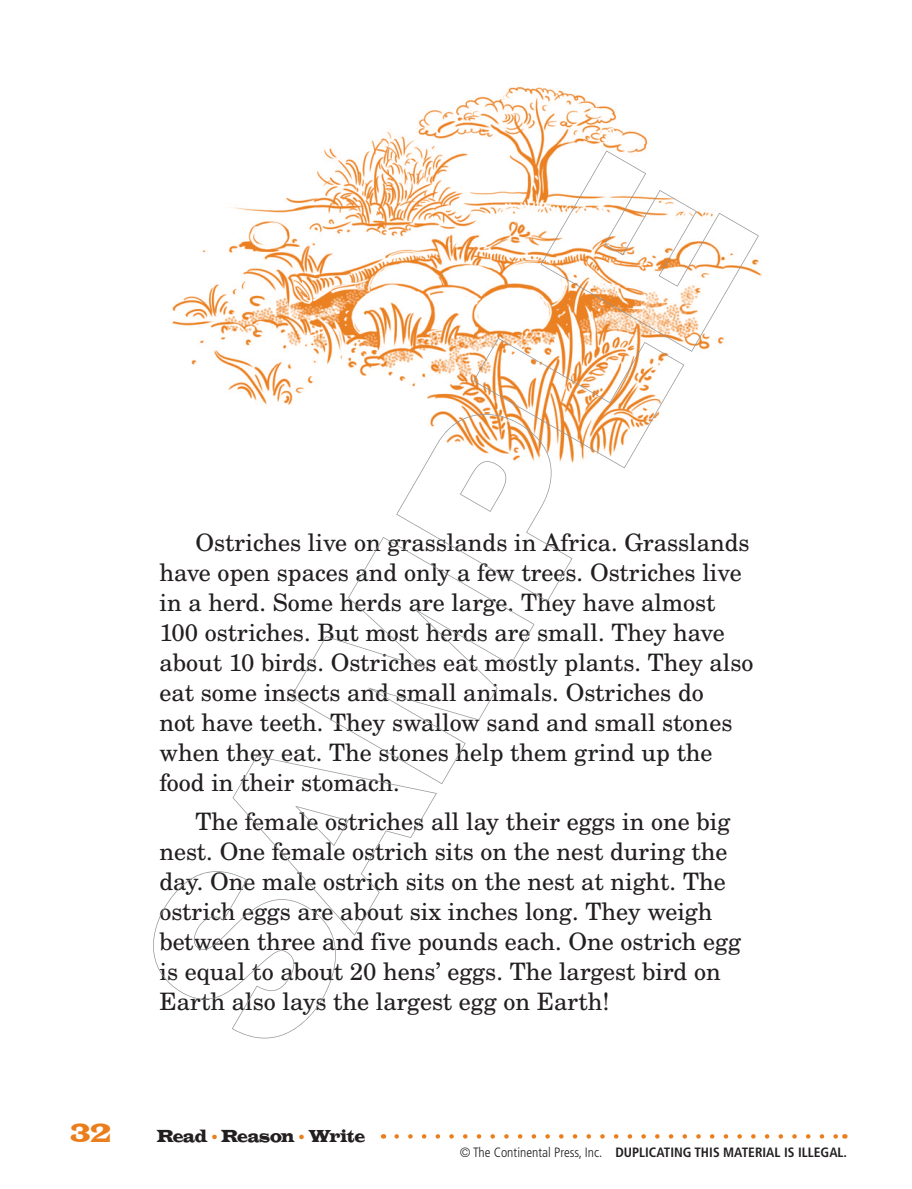
<style>
.page{position:relative;width:912px;height:1189px;background:#fff}
.page>*{position:absolute;margin:0;border:0;box-sizing:border-box;transform-origin:0 0}
.t1{font:27px "Indubitably";color:#ea7e1d}
.t2{font:24px/30px "Century Sch L Roma";color:#231f20}
.t3{font:18px "Indubitably";letter-spacing:-.015em;color:#231f20}
.t4{font:700 condensed 13.5px "Frutiger";color:#231f20}
.s1{font-size:12px;color:#ea7e1d}
.s2{font-weight:300}
</style>
<div class="page">
<svg style="left:396px;top:1134px;width:441px;height:4px"></svg>
<img style="left:172px;top:87px;width:590px;height:318px">
<svg style="left:153px;top:756px;width:284px;height:282px"></svg>
<svg style="left:291px;top:537px;width:243px;height:247px"></svg>
<svg style="left:396px;top:338px;width:288px;height:264px"></svg>
<svg style="left:540px;top:150px;width:218px;height:202px"></svg>
<p class="t2" style="left:159px;top:526px;width:595px;text-indent:36px">Ostriches live on grasslands in Africa. Grasslands have open spaces and only a few trees. Ostriches live in a herd. Some herds are large. They have almost 100 ostriches. But most herds are small. They have about 10 birds. Ostriches eat mostly plants. They also eat some insects and small animals. Ostriches do<br>not have teeth. They swallow sand and small stones when they eat. The stones help them grind up the food in their stomach.</p>
<p class="t2" style="left:159px;top:805px;width:583px;text-indent:36px">The female ostriches all lay their eggs in one big nest. One female ostrich sits on the nest during the day. One male ostrich sits on the nest at night. The ostrich eggs are about six inches long. They weigh between three and five pounds each. One ostrich egg is equal to about 20 hens’ eggs. The largest bird on Earth also lays the largest egg on Earth!</p>
<p class="t1" style="left:71px;top:1117px;width:41px">32</p>
<p class="t3" style="left:156px;top:1125px;width:210px">Read <span class="s1">•</span> Reason <span class="s1">•</span> Write</p>
<p class="t4" style="left:460px;top:1144px;width:388px"><span class="s2">© The Continental Press, Inc.</span> DUPLICATING THIS MATERIAL IS ILLEGAL.</p>
</div>
